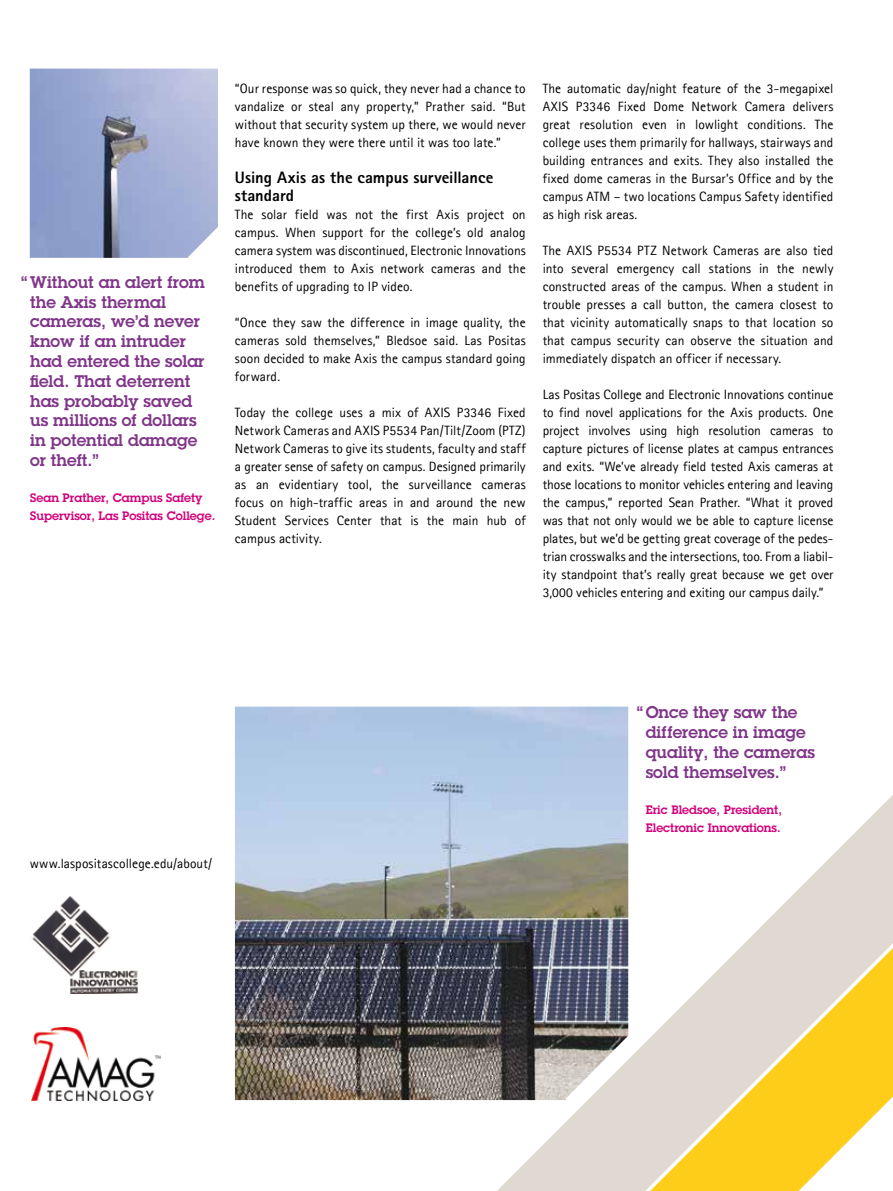
<style>
.page{position:relative;width:893px;height:1191px;background:#fff}
.page>*{position:absolute;margin:0;border:0;box-sizing:border-box;transform-origin:0 0}
.t1{font:600 16.5px/19.8px "Lubalin Graph ECG";color:#803689}
.t2{font:800 16.5px/18px "Rotis Sans Serif Pro";color:#000}
.t3{font:13.5px/18px "Agfa Rotis Sans Serif";letter-spacing:.005em;color:#000;text-align:justify}
.t4{font:600 12px/18px "Lubalin Graph ECG";color:#d2007a}
</style>
<div class="page">
<img style="left:235px;top:706px;width:393px;height:394px">
<img style="left:31px;top:1027px;width:130px;height:73px">
<img style="left:31px;top:896px;width:107px;height:97px">
<img style="left:30px;top:69px;width:188px;height:189px">
<svg style="left:497px;top:794px;width:396px;height:397px"></svg>
<svg style="left:637px;top:935px;width:256px;height:256px"></svg>
<p class="t1" style="left:30px;top:272px;width:176px;text-indent:-9px">“ Without an alert from the Axis thermal cameras, we’d never know if an intruder had entered the solar field. That deterrent has probably saved us millions of dollars in potential damage or theft.”</p>
<p class="t4" style="left:30px;top:489px;width:187px">Sean Prather, Campus Safety<br>Supervisor, Las Positas College.</p>
<p class="t3" style="left:235px;top:79px;width:292px">“Our response was so quick, they never had a chance to vandalize or steal any property,” Prather said. “But without that security system up there, we would never have known they were there until it was too late.”</p>
<p class="t2" style="left:235px;top:169px;width:260px">Using Axis as the campus surveillance standard</p>
<p class="t3" style="left:235px;top:205px;width:292px">The solar field was not the first Axis project on campus. When support for the college’s old analog camera system was discontinued, Electronic Innovations introduced them to Axis network cameras and the benefits of upgrading to IP video.</p>
<p class="t3" style="left:235px;top:313px;width:292px">“Once they saw the difference in image quality, the cameras sold themselves,” Bledsoe said. Las Positas soon decided to make Axis the campus standard going forward.</p>
<p class="t3" style="left:235px;top:403px;width:292px">Today the college uses a mix of AXIS P3346 Fixed Network Cameras and AXIS P5534 Pan/Tilt/Zoom (PTZ)<br>Network Cameras to give its students, faculty and staff a greater sense of safety on campus. Designed primarily as an evidentiary tool, the surveillance cameras focus on high-traffic areas in and around the new Student Services Center that is the main hub of campus activity.</p>
<p class="t3" style="left:543px;top:79px;width:292px">The automatic day/night feature of the 3-megapixel AXIS P3346 Fixed Dome Network Camera delivers great resolution even in lowlight conditions. The college uses them primarily for hallways, stairways and building entrances and exits. They also installed the fixed dome cameras in the Bursar’s Office and by the campus ATM – two locations Campus Safety identified as high risk areas.</p>
<p class="t3" style="left:543px;top:241px;width:292px">The AXIS P5534 PTZ Network Cameras are also tied into several emergency call stations in the newly constructed areas of the campus. When a student in trouble presses a call button, the camera closest to that vicinity automatically snaps to that location so that campus security can observe the situation and immediately dispatch an officer if necessary.</p>
<p class="t3" style="left:543px;top:385px;width:292px">Las Positas College and Electronic Innovations continue to find novel applications for the Axis products. One project involves using high resolution cameras to capture pictures of license plates at campus entrances and exits. “We’ve already field tested Axis cameras at those locations to monitor vehicles entering and leaving the campus,” reported Sean Prather. “What it proved was that not only would we be able to capture license plates, but we’d be getting great coverage of the pedes&shy;trian crosswalks and the intersections, too. From a liabil&shy;ity standpoint that’s really great because we get over 3,000 vehicles entering and exiting our campus daily.”</p>
<p class="t3" style="left:30px;top:853px;width:184px">www.laspositascollege.edu/about/</p>
<p class="t1" style="left:646px;top:703px;width:171px;text-indent:-9px">“ Once they saw the difference in image quality, the cameras sold themselves.”</p>
<p class="t4" style="left:646px;top:801px;width:138px">Eric Bledsoe, President,<br>Electronic Innovations.</p>
</div>
